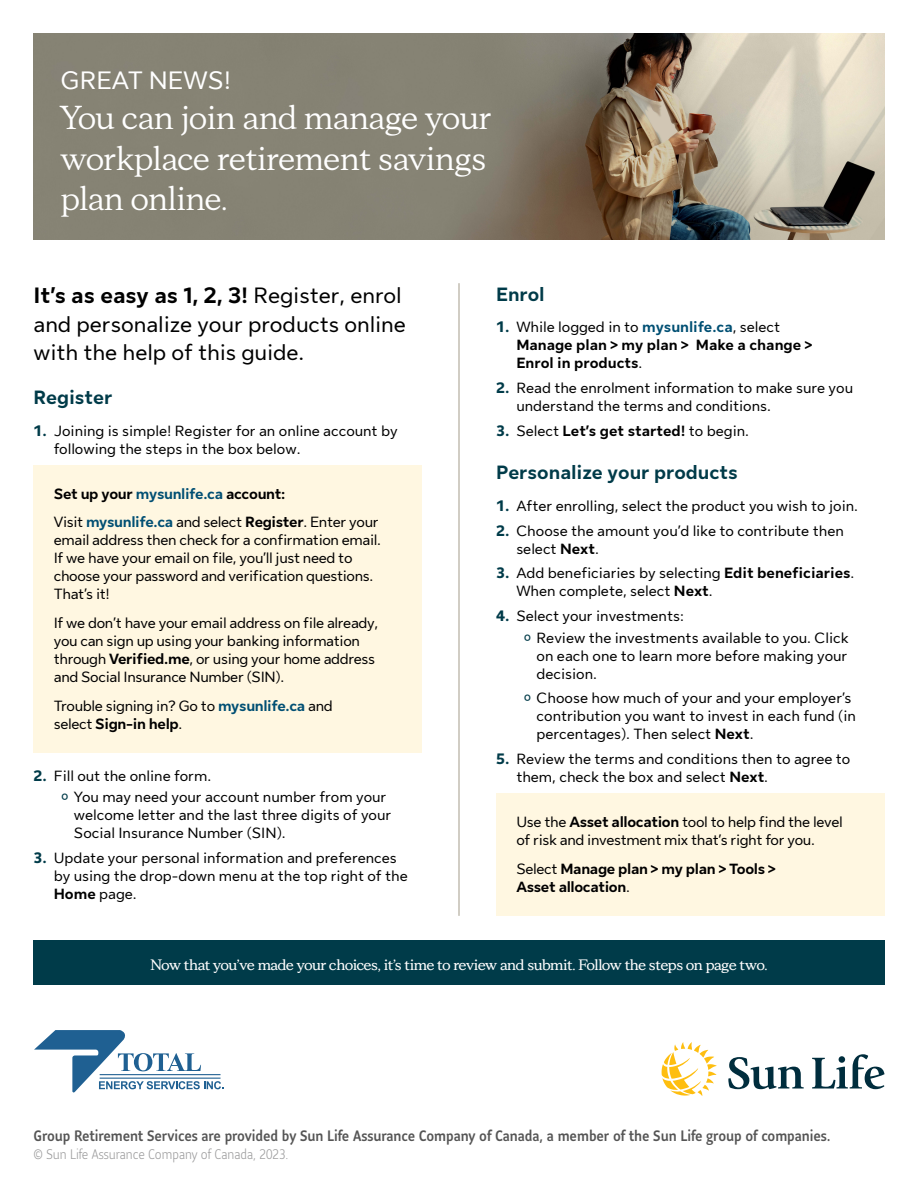
<style>
.page{position:relative;width:918px;height:1188px;background:#fff}
.page>*{position:absolute;margin:0;border:0;box-sizing:border-box;transform-origin:0 0}
.t1{font:33px/40.5px "Sun Life New Display";color:#fff}
.t2{font:25.5px "Sun Life New Text";color:#fff}
.t3{font:22.5px/28.5px "Sun Life New Text";color:#000}
.t4{font:700 19.5px "Sun Life New Text";color:#003b49}
.t5{font:15px/18px "Sun Life New Text";color:#000}
.t6{font:15px/18px "Sun Life New Text";letter-spacing:-.02em;color:#000}
.t7{font:700 15px/28.8px "Sun Life New Text";letter-spacing:-.02em;color:#000}
.t8{font:700 15px/18px "Sun Life New Text";color:#000}
.t9{font:500 15px "Sun Life Sans Condensed";letter-spacing:-.005em;color:#555}
.t10{font:700 15px "Sun Life New Display";letter-spacing:-.02em;color:#fff}
.t11{font:300 13.5px "Sun Life Sans Condensed";color:#9a9a9b}
.s1{font-weight:700}
.s2{font-family:"Sun Life Sans";font-weight:700;color:#003b49}
.s3{color:#004f73}
.s4{font-weight:400}
.s5{font-weight:700;color:#004f73}
.s6{font-family:"Sun Life Sans Condensed";font-weight:300;font-size:20.1px;color:#003b49}
.s7{font-family:"Sun Life Sans";color:#003b49}
</style>
<div class="page">
<img style="left:33px;top:33px;width:852px;height:207px">
<hr style="left:459px;top:283px;width:1px;height:633px;background:#a49c8a">
<div style="left:33px;top:465px;width:389px;height:57px;background:#fff7e1"></div>
<div style="left:33px;top:494px;width:389px;height:129px;background:#fff7e1"></div>
<div style="left:33px;top:594px;width:389px;height:112px;background:#fff7e1"></div>
<div style="left:33px;top:677px;width:389px;height:76px;background:#fff7e1"></div>
<div style="left:496px;top:793px;width:389px;height:76px;background:#fff7e1"></div>
<div style="left:496px;top:840px;width:389px;height:76px;background:#fff7e1"></div>
<div style="left:33px;top:941px;width:852px;height:44px;background:#003b49"></div>
<svg style="left:34px;top:1030px;width:190px;height:63px"></svg>
<svg style="left:728px;top:1057px;width:76px;height:32px"></svg>
<svg style="left:812px;top:1054px;width:73px;height:35px"></svg>
<svg style="left:662px;top:1042px;width:55px;height:54px"></svg>
<h2 class="t2" style="left:61px;top:63px;width:172px">GREAT NEWS!</h2>
<h1 class="t1" style="left:61px;top:96px;width:432px">You can join and manage your workplace retirement savings plan online.</h1>
<h3 class="t3" style="left:33px;top:280px;width:374px"><span class="s1">It’s as easy as 1, 2, 3!</span> Register, enrol and personalize your products online with the help of this guide.</h3>
<h3 class="t4" style="left:33px;top:384px;width:80px">Register</h3>
<p class="t5" style="left:54px;top:421px;width:346px;text-indent:-20px"><span class="s2">1.</span> Joining is simple! Register for an online account by following the steps in the box below.</p>
<p class="t7" style="left:54px;top:478px;width:326px">Set up your <span class="s3">mysunlife.ca</span> account:<br><span class="s4">Visit</span> <span class="s3">mysunlife.ca</span> <span class="s4">and select</span> Register<span class="s4">. Enter your</span></p>
<p class="t6" style="left:54px;top:530px;width:329px">email address then check for a confirmation email.<br>If we have your email on file, you’ll just need to choose your password and verification questions.<br>That’s it!</p>
<p class="t6" style="left:54px;top:613px;width:326px">If we don’t have your email address on file already, you can sign up using your banking information through <span class="s1">Verified.me</span>, or using your home address and Social Insurance Number (SIN).</p>
<p class="t6" style="left:54px;top:696px;width:281px">Trouble signing in? Go to <span class="s5">mysunlife.ca</span> and select <span class="s1">Sign-in help</span>.</p>
<p class="t5" style="left:60px;top:764px;width:327px;line-height:21.5px;text-indent:-27px"><span class="s2">2.</span> Fill out the online form.<br><span class="s6">°</span> You may need your account number from your</p>
<p class="t5" style="left:74px;top:805px;width:319px">welcome letter and the last three digits of your<br>Social Insurance Number (SIN).</p>
<p class="t5" style="left:54px;top:848px;width:356px;text-indent:-20px"><span class="s2">3.</span> Update your personal information and preferences by using the drop-down menu at the top right of the<br><span class="s1">Home</span> page.</p>
<h3 class="t4" style="left:496px;top:280px;width:50px">Enrol</h3>
<p class="t8" style="left:516px;top:317px;width:297px;text-indent:-20px"><span class="s7">1.</span> <span class="s4">While logged in to</span> <span class="s3">mysunlife.ca</span><span class="s4">, select<br></span>Manage plan &gt; my plan &gt; Make a change &gt;<br>Enrol in products<span class="s4">.</span></p>
<p class="t5" style="left:516px;top:378px;width:338px;text-indent:-20px"><span class="s2">2.</span> Read the enrolment information to make sure you understand the terms and conditions.</p>
<p class="t8" style="left:496px;top:421px;width:254px"><span class="s7">3.</span> <span class="s4">Select</span> Let’s get started! <span class="s4">to begin.</span></p>
<h3 class="t4" style="left:496px;top:459px;width:243px">Personalize your products</h3>
<p class="t5" style="left:496px;top:496px;width:363px"><span class="s2">1.</span> After enrolling, select the product you wish to join.</p>
<p class="t5" style="left:516px;top:521px;width:329px;text-indent:-20px"><span class="s2">2.</span> Choose the amount you’d like to contribute then select <span class="s1">Next</span>.</p>
<p class="t5" style="left:516px;top:563px;width:340px;text-indent:-20px"><span class="s2">3.</span> Add beneficiaries by selecting <span class="s1">Edit beneficiaries</span>.<br>When complete, select <span class="s1">Next</span>.</p>
<p class="t5" style="left:523px;top:604px;width:327px;line-height:21.5px;text-indent:-27px"><span class="s2">4.</span> Select your investments:<br><span class="s6">°</span> Review the investments available to you. Click</p>
<p class="t5" style="left:537px;top:646px;width:312px">on each one to learn more before making your decision.</p>
<p class="t5" style="left:537px;top:688px;width:321px;text-indent:-14px"><span class="s6">°</span> Choose how much of your and your employer’s contribution you want to invest in each fund (in percentages). Then select <span class="s1">Next</span>.</p>
<p class="t5" style="left:516px;top:749px;width:336px;text-indent:-20px"><span class="s2">5.</span> Review the terms and conditions then to agree to them, check the box and select <span class="s1">Next</span>.</p>
<p class="t6" style="left:516px;top:812px;width:328px">Use the <span class="s1">Asset allocation</span> tool to help find the level of risk and investment mix that’s right for you.</p>
<p class="t7" style="left:516px;top:859px;width:261px;line-height:18px"><span class="s4">Select</span> Manage plan &gt; my plan &gt; Tools &gt;<br>Asset allocation<span class="s4">.</span></p>
<p class="t10" style="left:150px;top:954px;width:619px">Now that you’ve made your choices, it’s time to review and submit. Follow the steps on page two.</p>
<p class="t9" style="left:33px;top:1125px;width:799px">Group Retirement Services are provided by Sun Life Assurance Company of Canada, a member of the Sun Life group of companies.</p>
<p class="t11" style="left:33px;top:1145px;width:257px">© Sun Life Assurance Company of Canada, 2023.</p>
</div>
